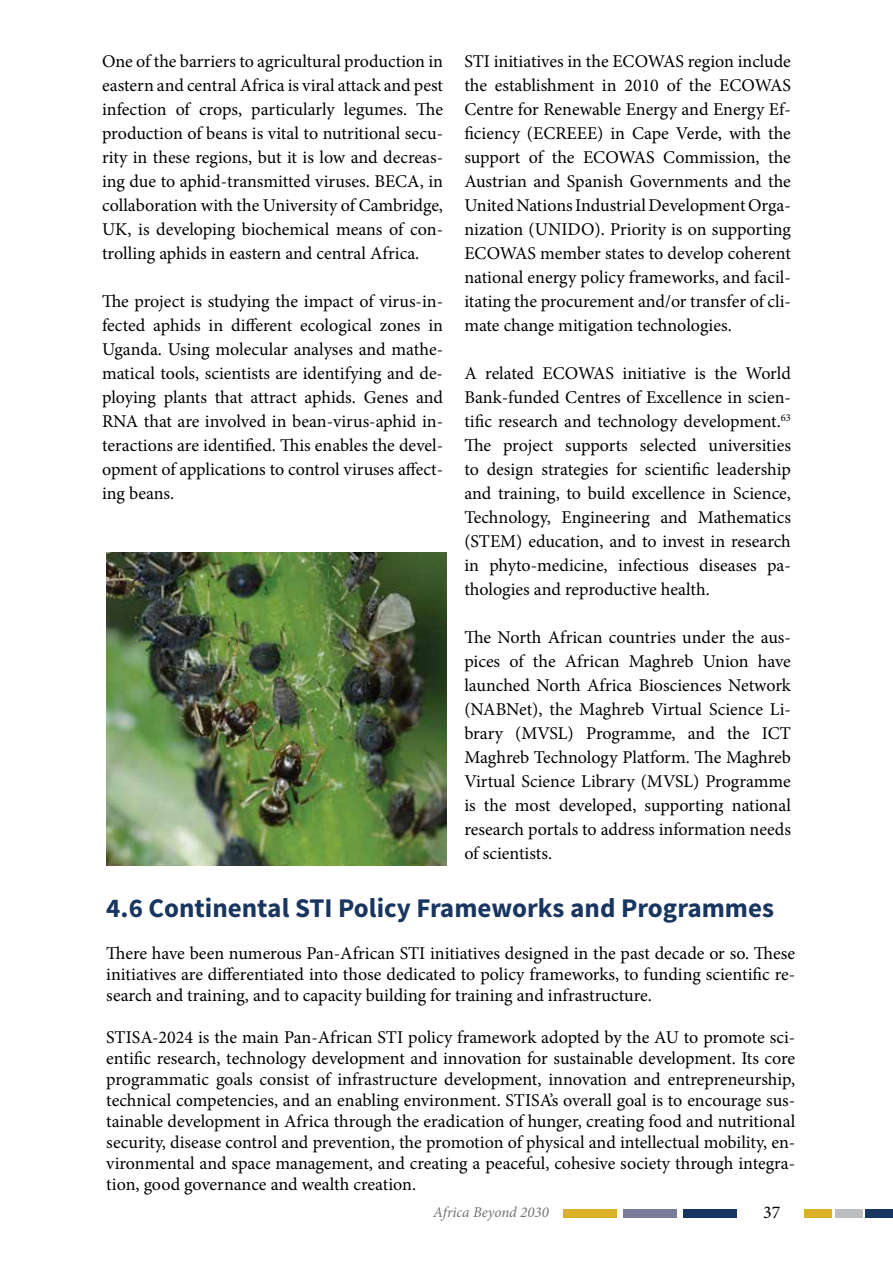
<style>
.page{position:relative;width:893px;height:1263px;background:#fff}
.page>*{position:absolute;margin:0;border:0;box-sizing:border-box;transform-origin:0 0}
.t1{font:700 27px "Source Sans Pro";color:#183660}
.t2{font:18px/24px "Minion Pro";color:#000;text-align:justify}
.t3{font:italic 15px "Minion Pro";color:#717275}
</style>
<div class="page">
<div style="left:563px;top:1208px;width:53px;height:9px;background:#dab228"></div>
<div style="left:623px;top:1208px;width:53px;height:9px;background:#7b7c99"></div>
<div style="left:683px;top:1208px;width:53px;height:9px;background:#183660"></div>
<div style="left:804px;top:1208px;width:27px;height:9px;background:#dab228"></div>
<div style="left:835px;top:1208px;width:27px;height:9px;background:#bcbec0"></div>
<div style="left:866px;top:1208px;width:27px;height:9px;background:#183660"></div>
<img style="left:106px;top:553px;width:340px;height:312px">
<p class="t2" style="left:464px;top:49px;width:328px">STI initiatives in the ECOWAS region include the establishment in 2010 of the ECOWAS Centre for Renewable Energy and Energy Ef&shy;ficiency (ECREEE) in Cape Verde, with the support of the ECOWAS Commission, the Austrian and Spanish Governments and the United Nations Industrial Development Orga&shy;nization (UNIDO). Priority is on supporting ECOWAS member states to develop coherent national energy policy frameworks, and facil&shy;itating the procurement and/or transfer of cli&shy;mate change mitigation technologies.</p>
<p class="t2" style="left:464px;top:361px;width:328px">A related ECOWAS initiative is the World Bank-funded Centres of Excellence in scien&shy;tific research and technology development.<sup>63<br></sup>The project supports selected universities to design strategies for scientific leadership and training, to build excellence in Science, Technology, Engineering and Mathematics (STEM) education, and to invest in research in phyto-medicine, infectious diseases pa&shy;thologies and reproductive health.</p>
<p class="t2" style="left:464px;top:625px;width:328px">The North African countries under the aus&shy;pices of the African Maghreb Union have launched North Africa Biosciences Network (NABNet), the Maghreb Virtual Science Li&shy;brary (MVSL) Programme, and the ICT Maghreb Technology Platform. The Maghreb Virtual Science Library (MVSL) Programme is the most developed, supporting national research portals to address information needs of scientists.</p>
<h1 class="t1" style="left:106px;top:891px;width:669px">4.6 Continental STI Policy Frameworks and Programmes</h1>
<p class="t2" style="left:106px;top:943px;width:690px;line-height:21px">There have been numerous Pan-African STI initiatives designed in the past decade or so. These initiatives are differentiated into those dedicated to policy frameworks, to funding scientific re&shy;search and training, and to capacity building for training and infrastructure.</p>
<p class="t2" style="left:106px;top:1027px;width:690px;line-height:21px">STISA-2024 is the main Pan-African STI policy framework adopted by the AU to promote sci&shy;entific research, technology development and innovation for sustainable development. Its core programmatic goals consist of infrastructure development, innovation and entrepreneurship, technical competencies, and an enabling environment. STISA’s overall goal is to encourage sus&shy;tainable development in Africa through the eradication of hunger, creating food and nutritional security, disease control and prevention, the promotion of physical and intellectual mobility, en&shy;vironmental and space management, and creating a peaceful, cohesive society through integra&shy;tion, good governance and wealth creation.</p>
<p class="t2" style="left:102px;top:49px;width:343px">One of the barriers to agricultural production in eastern and central Africa is viral attack and pest infection of crops, particularly legumes. The production of beans is vital to nutritional secu&shy;rity in these regions, but it is low and decreas&shy;ing due to aphid-transmitted viruses. BECA, in collaboration with the University of Cambridge, UK, is developing biochemical means of con&shy;trolling aphids in eastern and central Africa.</p>
<p class="t2" style="left:102px;top:289px;width:343px">The project is studying the impact of virus-in&shy;fected aphids in different ecological zones in Uganda. Using molecular analyses and mathe&shy;matical tools, scientists are identifying and de&shy;ploying plants that attract aphids. Genes and RNA that are involved in bean-virus-aphid in&shy;teractions are identified. This enables the devel&shy;opment of applications to control viruses affect&shy;ing beans.</p>
<p class="t3" style="left:433px;top:1202px;width:117px">Africa Beyond 2030</p>
<p class="t2" style="left:763px;top:1200px;width:19px">37</p>
</div>
